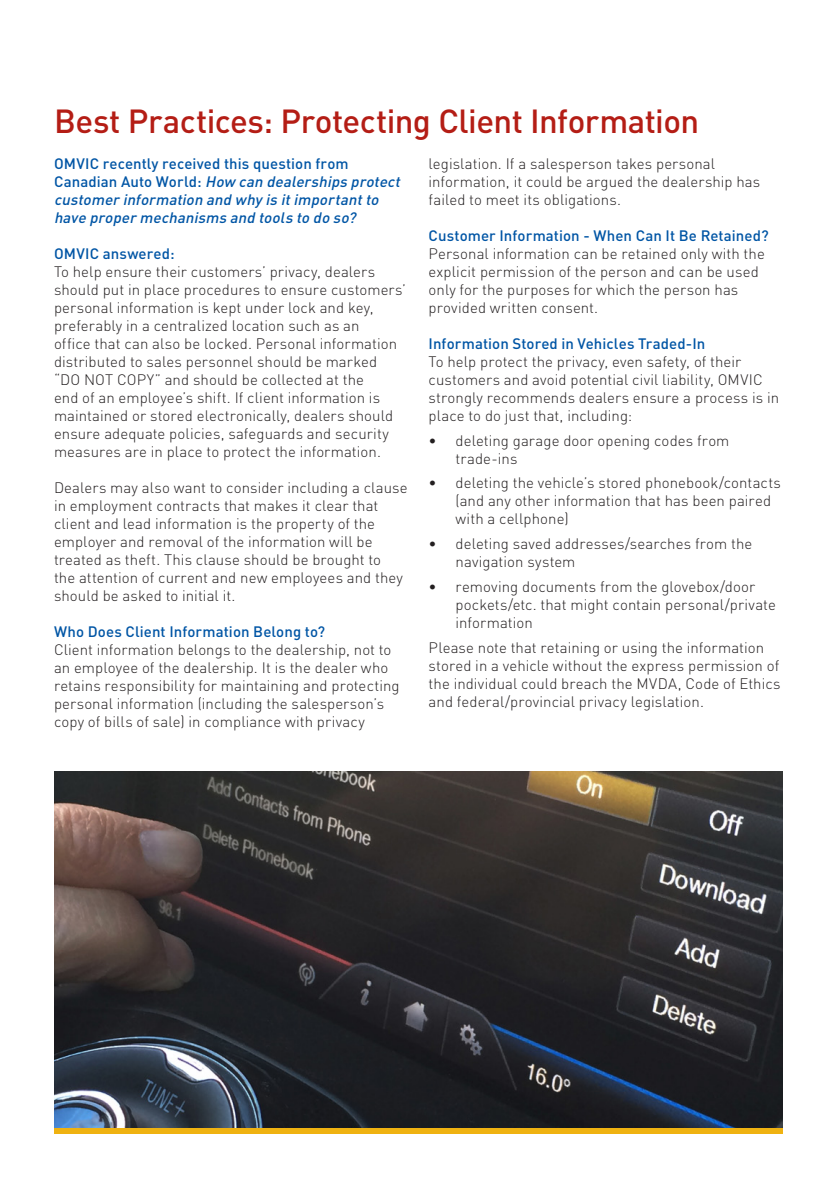
<style>
.page{position:relative;width:837px;height:1188px;background:#fff}
.page>*{position:absolute;margin:0;border:0;box-sizing:border-box;transform-origin:0 0}
.t1{font:500 33px "DIN Pro";letter-spacing:-.015em;color:#b41d15}
.t2{font:300 15px/18px "DIN Pro";letter-spacing:.005em;color:#231f20}
.t3{font:italic 500 15px/18px "DIN Pro";color:#0155a5}
.t4{font:500 15px "DIN Pro";letter-spacing:.005em;color:#0155a5}
.s1{font-style:normal}
</style>
<div class="page">
<img style="left:54px;top:771px;width:729px;height:357px">
<div style="left:54px;top:1128px;width:729px;height:6px;background:#efb211"></div>
<p class="t1" style="left:54px;top:99px;width:647px">Best Practices: Protecting Client Information</p>
<p class="t3" style="left:54px;top:154px;width:351px"><span class="s1">OMVIC recently received this question from<br>C a n a d i a n A u t o Wo r l d :</span> How can dealerships protect customerinformation and why is itimportantto have propermechanisms and tools to do so?</p>
<p class="t4" style="left:54px;top:243px;width:122px">OMVIC answered:</p>
<p class="t2" style="left:54px;top:262px;width:354px">To help ensure their customers’ privacy, dealers should put in place procedures to ensure customers’ personal information is kept under lock and key, preferably in a centralized location such as an<br>office that can also be locked. Personal information distributed to sales personnel should be marked “DO NOT COPY” and should be collected at the<br>end of an employee’s shift. If client information is maintained or stored electronically, dealers should ensure adequate policies, safeguards and security measures are in place to protect the information.</p>
<p class="t2" style="left:54px;top:478px;width:355px">Dealers may also want to consider including a clause in employment contracts that makes it clear that client and lead information is the property of the employer and removal of the information will be treated as theft. This clause should be brought to<br>the attention of current and new employees and they should be asked to initial it.</p>
<p class="t4" style="left:54px;top:621px;width:273px">Who Does Client Information Belong to?</p>
<p class="t2" style="left:54px;top:640px;width:347px">Client information belongs to the dealership, not to an employee of the dealership. It is the dealer who retains responsibility for maintaining and protecting personal information (including the salesperson’s copy of bills of sale) in compliance with privacy</p>
<p class="t2" style="left:429px;top:154px;width:333px">legislation. If a salesperson takes personal information, it could be argued the dealership has failed to meet its obligations.</p>
<p class="t4" style="left:429px;top:225px;width:342px">Customer Information - When Can It Be Retained?</p>
<p class="t2" style="left:429px;top:244px;width:338px">Personal information can be retained only with the explicit permission of the person and can be used only for the purposes for which the person has provided written consent.</p>
<p class="t4" style="left:429px;top:333px;width:278px">Information Stored in Vehicles Traded-In</p>
<p class="t2" style="left:429px;top:352px;width:352px">To help protect the privacy, even safety, of their customers and avoid potential civil liability, OMVIC strongly recommends dealers ensure a process is in place to do just that, including:</p>
<p class="t2" style="left:456px;top:431px;width:275px;text-indent:-27px">• deleting garage door opening codes from trade-ins</p>
<p class="t2" style="left:456px;top:473px;width:327px;text-indent:-27px">• deleting the vehicle’s stored phonebook/contacts (and any other information that has been paired with a cellphone)</p>
<p class="t2" style="left:456px;top:534px;width:298px;text-indent:-27px">• deleting saved addresses/searches from the navigation system</p>
<p class="t2" style="left:456px;top:577px;width:322px;text-indent:-27px">• removing documents from the glovebox/door pockets/etc. that might contain personal/private information</p>
<p class="t2" style="left:429px;top:638px;width:354px">Please note that retaining or using the information stored in a vehicle without the express permission of the individual could breach the MVDA, Code of Ethics and federal/provincial privacy legislation.</p>
</div>
